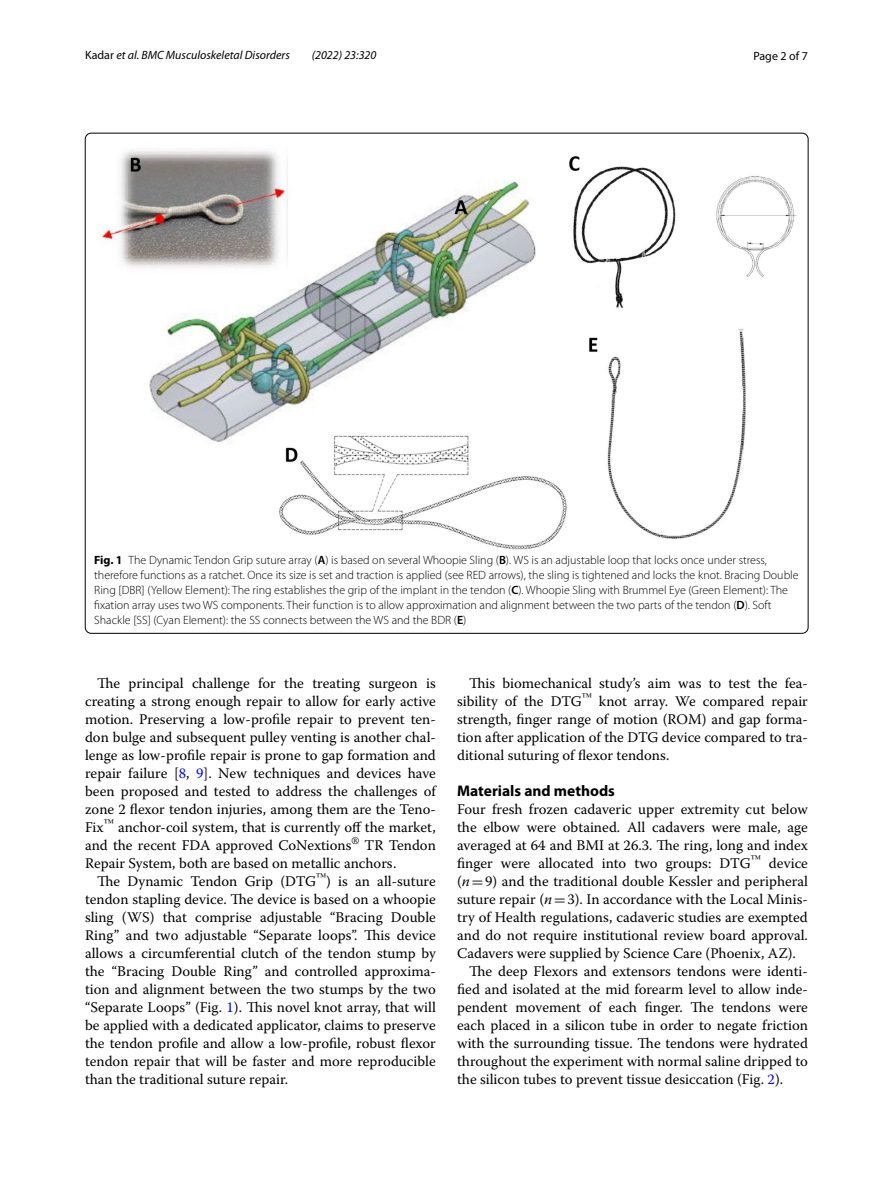
<style>
.page{position:relative;width:893px;height:1187px;background:#fff}
.page>*{position:absolute;margin:0;border:0;box-sizing:border-box;transform-origin:0 0}
.t1{font:700 15.45px "Myriad Pro";color:#000}
.t2{font:14.7px/18px "Warnock Pro";color:#000;text-align:justify}
.t3{font:300 12px/15px "Myriad Pro";color:#000}
.t4{font:italic 12px "Myriad Pro";color:#000}
.t5{font:12px "Myriad Pro";color:#000}
.s1{font-style:normal}
.s2{font-weight:700}
.s3{font-weight:600}
.s4{color:#00f}
.s5{font-style:italic}
.s6{font-family:"MTSY"}
</style>
<div class="page">
<img style="left:102px;top:150px;width:695px;height:399px">
<p class="t4" style="left:85px;top:48px;width:206px"><span class="s1">Kadar</span> et al. BMC Musculoskeletal Disorders</p>
<p class="t4" style="left:312px;top:48px;width:66px">(2022) 23:320</p>
<p class="t5" style="left:753px;top:48px;width:56px">Page 2 of 7</p>
<p class="t3" style="left:94px;top:553px;width:706px"><span class="s2">Fig. 1</span> The Dynamic Tendon Grip suture array (<span class="s3">A</span>) is based on several Whoopie Sling (<span class="s3">B</span>). WS is an adjustable loop that locks once under stress, therefore functions as a ratchet. Once its size is set and traction is applied (see RED arrows), the sling is tightened and locks the knot. Bracing Double Ring [DBR] (Yellow Element): The ring establishes the grip of the implant in the tendon (<span class="s3">C</span>). Whoopie Sling with Brummel Eye (Green Element): The fixation array uses two WS components. Their function is to allow approximation and alignment between the two parts of the tendon (<span class="s3">D</span>). Soft Shackle [SS] (Cyan Element): the SS connects between the WS and the BDR (<span class="s3">E</span>)</p>
<p class="t2" style="left:85px;top:673px;width:352px;text-indent:12px">The principal challenge for the treating surgeon is creating a strong enough repair to allow for early active motion. Preserving a low-profile repair to prevent ten&shy;don bulge and subsequent pulley venting is another chal&shy;lenge as low-profile repair is prone to gap formation and repair failure [<span class="s4">8</span>, <span class="s4">9</span>]. New techniques and devices have been proposed and tested to address the challenges of zone 2 flexor tendon injuries, among them are the Teno-Fix<sup>™</sup> anchor-coil system, that is currently off the market, and the recent FDA approved CoNextions<sup>®</sup> TR Tendon Repair System, both are based on metallic anchors.</p>
<p class="t2" style="left:85px;top:871px;width:352px;text-indent:12px">The Dynamic Tendon Grip (DTG<sup>™</sup>) is an all-suture tendon stapling device. The device is based on a whoopie sling (WS) that comprise adjustable “Bracing Double Ring” and two adjustable “Separate loops”. This device allows a circumferential clutch of the tendon stump by the “Bracing Double Ring” and controlled approxima&shy;tion and alignment between the two stumps by the two “Separate Loops” (Fig. <span class="s4">1</span>). This novel knot array, that will be applied with a dedicated applicator, claims to preserve the tendon profile and allow a low-profile, robust flexor tendon repair that will be faster and more reproducible than the traditional suture repair.</p>
<p class="t2" style="left:457px;top:673px;width:352px;text-indent:12px">This biomechanical study’s aim was to test the fea&shy;sibility of the DTG<sup>™</sup> knot array. We compared repair strength, finger range of motion (ROM) and gap forma&shy;tion after application of the DTG device compared to tra&shy;ditional suturing of flexor tendons.</p>
<p class="t1" style="left:457px;top:780px;width:159px">Materials and methods</p>
<p class="t2" style="left:457px;top:799px;width:352px">Four fresh frozen cadaveric upper extremity cut below</p>
<p class="t2" style="left:457px;top:817px;width:352px">the elbow were obtained. All cadavers were male, age</p>
<p class="t2" style="left:457px;top:835px;width:352px">averaged at 64 and BMI at 26.3. The ring, long and index</p>
<p class="t2" style="left:457px;top:853px;width:352px">finger were allocated into two groups: DTG<sup>™</sup> device</p>
<p class="t2" style="left:457px;top:871px;width:352px">(<span class="s5">n</span><span class="s6">=</span>9) and the traditional double Kessler and peripheral</p>
<p class="t2" style="left:457px;top:889px;width:352px">suture repair (<span class="s5">n</span><span class="s6">=</span>3). In accordance with the Local Minis-</p>
<p class="t2" style="left:457px;top:907px;width:352px">try of Health regulations, cadaveric studies are exempted</p>
<p class="t2" style="left:457px;top:925px;width:352px">and do not require institutional review board approval.</p>
<p class="t2" style="left:457px;top:943px;width:340px">Cadavers were supplied by Science Care (Phoenix, AZ).</p>
<p class="t2" style="left:469px;top:961px;width:340px">The deep Flexors and extensors tendons were identi-</p>
<p class="t2" style="left:457px;top:979px;width:352px">fied and isolated at the mid forearm level to allow inde-</p>
<p class="t2" style="left:457px;top:997px;width:352px">pendent movement of each finger. The tendons were</p>
<p class="t2" style="left:457px;top:1015px;width:352px">each placed in a silicon tube in order to negate friction</p>
<p class="t2" style="left:457px;top:1033px;width:352px">with the surrounding tissue. The tendons were hydrated</p>
<p class="t2" style="left:457px;top:1051px;width:352px">throughout the experiment with normal saline dripped to</p>
<p class="t2" style="left:457px;top:1069px;width:328px">the silicon tubes to prevent tissue desiccation (Fig. <span class="s4">2</span>).</p>
</div>
